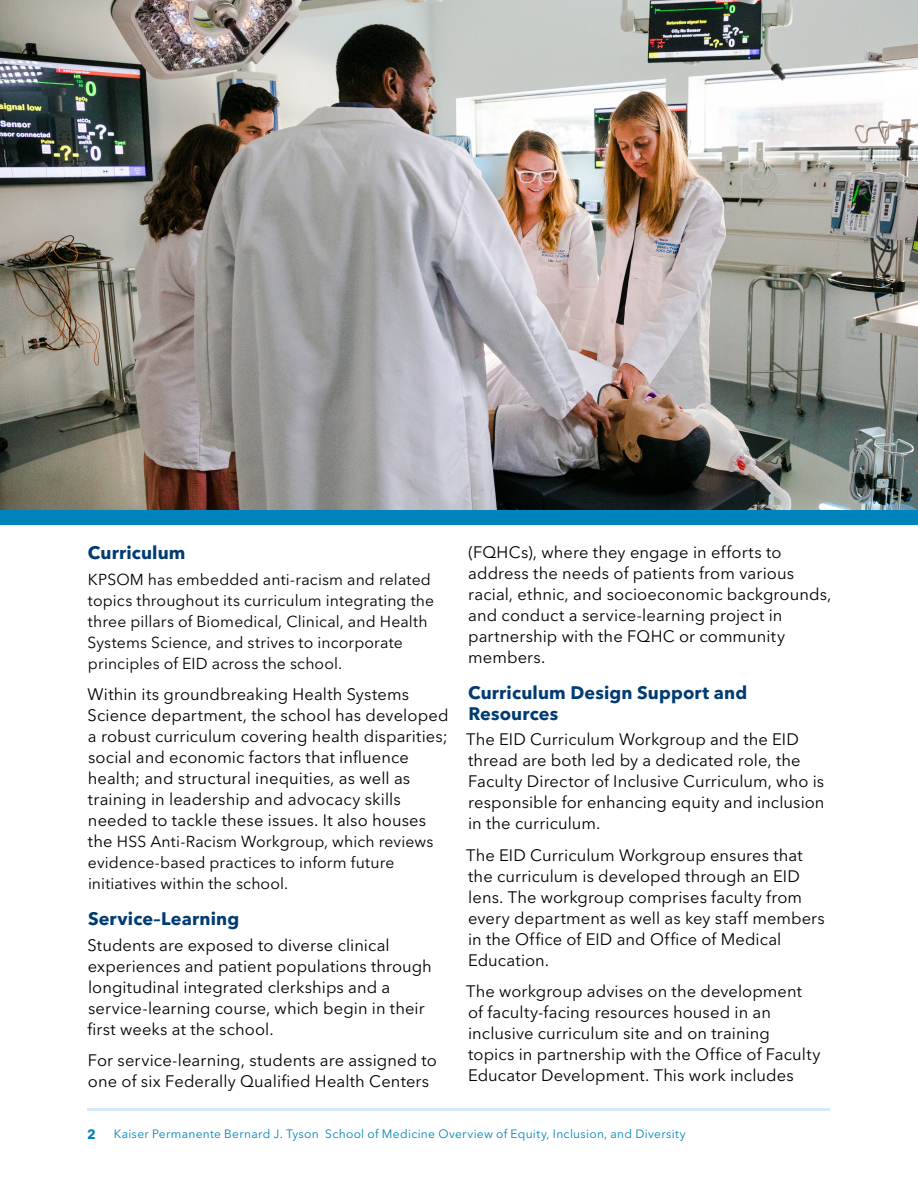
<style>
.page{position:relative;width:918px;height:1188px;background:#fff}
.page>*{position:absolute;margin:0;border:0;box-sizing:border-box;transform-origin:0 0}
.little_solid_bullet{font:700 18px/21px "Avenir Next LT Pro";letter-spacing:.005em;color:#003b71}
.black_header{font:700 18px "Avenir Next LT Pro";letter-spacing:.01em;color:#003b71}
.little_solid_bullet-2{font:16.5px/21px "Avenir Next LT Pro";letter-spacing:.005em;color:#000}
.body{font:15.75px/21px "Avenir Next LT Pro";letter-spacing:.005em;color:#000}
.t1{font:700 13.5px "Avenir Next LT Pro";color:#0083bb}
.t2{font:12px "Avenir Next LT Pro";letter-spacing:.025em;color:#0083bb}
.s1{font-size:16.5px}
</style>
<div class="page">
<hr style="left:88px;top:1108px;width:742px;height:3px;background:#d7eaf9">
<img style="left:0;top:0;width:918px;height:510px">
<div style="left:0;top:510px;width:918px;height:15px;background:#0083bb"></div>
<p class="black_header" style="left:88px;top:542px;width:99px">Curriculum</p>
<p class="body" style="left:88px;top:569px;width:348px">KPSOM has embedded anti-racism and related topics throughout its curriculum integrating the three pillars of Biomedical, Clinical, and Health Systems Science, and strives to incorporate principles of EID across the school.</p>
<p class="little_solid_bullet-2" style="left:88px;top:684px;width:362px">Within its groundbreaking Health Systems Science department, the school has developed a robust curriculum covering health disparities; social and economic factors that influence health; and structural inequities, as well as training in leadership and advocacy skills needed to tackle these issues. It also houses</p>
<p class="body" style="left:88px;top:831px;width:347px"><span class="s1">the</span> HSS Anti-Racism Workgroup, which reviews evidence-based practices to inform future initiatives within the school.</p>
<p class="little_solid_bullet" style="left:88px;top:908px;width:153px">Service–Learning</p>
<p class="little_solid_bullet-2" style="left:87px;top:934px;width:346px">Students are exposed to diverse clinical experiences and patient populations through longitudinal integrated clerkships and a service-learning course, which begin in their first weeks at the school.</p>
<p class="little_solid_bullet-2" style="left:88px;top:1050px;width:351px">For service-learning, students are assigned to one of six Federally Qualified Health Centers</p>
<p class="little_solid_bullet-2" style="left:468px;top:542px;width:365px">(FQHCs), where they engage in efforts to address the needs of patients from various racial, ethnic, and socioeconomic backgrounds, and conduct a service-learning project in partnership with the FQHC or community members.</p>
<p class="little_solid_bullet" style="left:468px;top:682px;width:281px">Curriculum Design Support and<br>Resources</p>
<p class="little_solid_bullet-2" style="left:466px;top:729px;width:360px">The EID Curriculum Workgroup and the EID thread are both led by a dedicated role, the Faculty Director of Inclusive Curriculum, who is responsible for enhancing equity and inclusion in the curriculum.</p>
<p class="little_solid_bullet-2" style="left:466px;top:845px;width:360px">The EID Curriculum Workgroup ensures that the curriculum is developed through an EID lens. The workgroup comprises faculty from every department as well as key staff members in the Office of EID and Office of Medical Education.</p>
<p class="little_solid_bullet-2" style="left:466px;top:981px;width:356px">The workgroup advises on the development of faculty-facing resources housed in an inclusive curriculum site and on training<br>topics in partnership with the Office of Faculty Educator Development. This work includes</p>
<p class="t1" style="left:87px;top:1126px;width:10px">2</p>
<p class="t2" style="left:114px;top:1126px;width:574px">Kaiser Permanente Bernard J. Tyson School of Medicine Overview of Equity, Inclusion, and Diversity</p>
</div>
